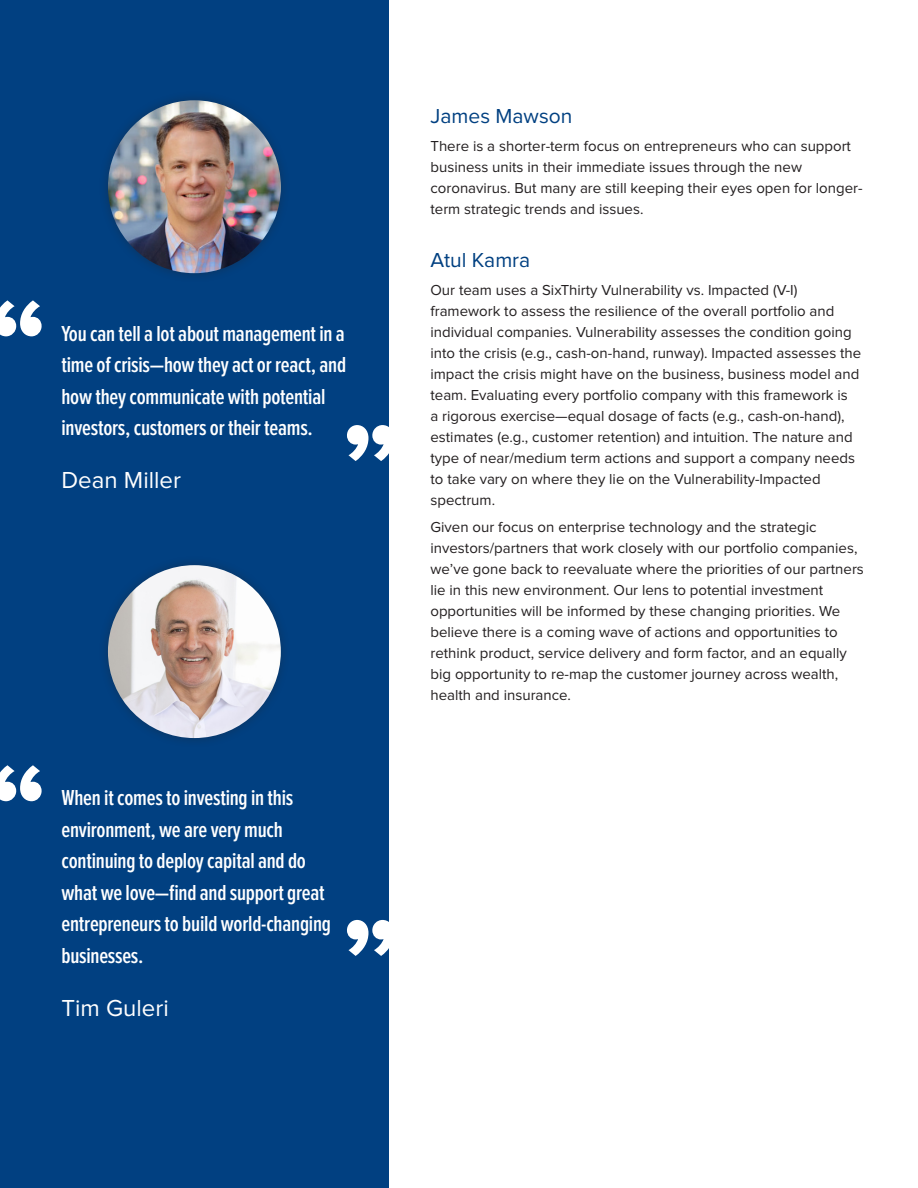
<style>
.page{position:relative;width:918px;height:1188px;background:#fff}
.page>*{position:absolute;margin:0;border:0;box-sizing:border-box;transform-origin:0 0}
.CALLOUT{font:116.85px "Proxima Nova Cond Extrabld";color:#fff}
.t1{font:24px "Proxima Nova";color:#fff}
.t2{font:600 22.5px/31.5px "Proxima Nova Ex Cn";letter-spacing:-.01em;color:#fff}
.Names{font:21px "Proxima Nova";color:#014081}
.Reply{font:15px/21px "Proxima Nova";color:#231f20}
</style>
<div class="page">
<div style="left:0;top:0;width:389px;height:1188px;background:#014081"></div>
<div style="left:98px;top:91px;width:192px;height:192px;background:#231f20;opacity:.34"></div>
<img style="left:108px;top:100px;width:173px;height:173px;border-radius:86px">
<div style="left:98px;top:556px;width:192px;height:191px;background:#231f20;opacity:.34"></div>
<img style="left:108px;top:565px;width:173px;height:173px;border-radius:86px">
<p class="CALLOUT" style="left:-10px;top:276px;width:58px">“</p>
<p class="t2" style="left:62px;top:318px;width:286px">You can tell a lot about management in a time of crisis—how they act or react, and how they communicate with potential investors, customers or their teams.</p>
<p class="t1" style="left:62px;top:469px;width:121px">Dean Miller</p>
<p class="CALLOUT" style="left:342px;top:400px;width:58px">”</p>
<p class="CALLOUT" style="left:-10px;top:740px;width:58px">“</p>
<p class="t2" style="left:62px;top:783px;width:271px">When it comes to investing in this environment, we are very much continuing to deploy capital and do what we love—find and support great entrepreneurs to build world-changing businesses.</p>
<p class="t1" style="left:62px;top:997px;width:109px">Tim Guleri</p>
<p class="CALLOUT" style="left:342px;top:895px;width:58px">”</p>
<p class="Names" style="left:430px;top:106px;width:143px">James Mawson</p>
<p class="Reply" style="left:430px;top:136px;width:434px">There is a shorter-term focus on entrepreneurs who can support business units in their immediate issues through the new coronavirus. But many are still keeping their eyes open for longer&shy;term strategic trends and issues.</p>
<p class="Names" style="left:430px;top:250px;width:101px">Atul Kamra</p>
<p class="Reply" style="left:430px;top:280px;width:432px">Our team uses a SixThirty Vulnerability vs. Impacted (V-I) framework to assess the resilience of the overall portfolio and individual companies. Vulnerability assesses the condition going into the crisis (e.g., cash-on-hand, runway). Impacted assesses the impact the crisis might have on the business, business model and team. Evaluating every portfolio company with this framework is<br>a rigorous exercise—equal dosage of facts (e.g., cash-on-hand), estimates (e.g., customer retention) and intuition. The nature and type of near/medium term actions and support a company needs to take vary on where they lie on the Vulnerability-Impacted spectrum.</p>
<p class="Reply" style="left:430px;top:517px;width:435px">Given our focus on enterprise technology and the strategic investors/partners that work closely with our portfolio companies, we’ve gone back to reevaluate where the priorities of our partners lie in this new environment. Our lens to potential investment opportunities will be informed by these changing priorities. We believe there is a coming wave of actions and opportunities to rethink product, service delivery and form factor, and an equally big opportunity to re-map the customer journey across wealth, health and insurance.</p>
</div>
